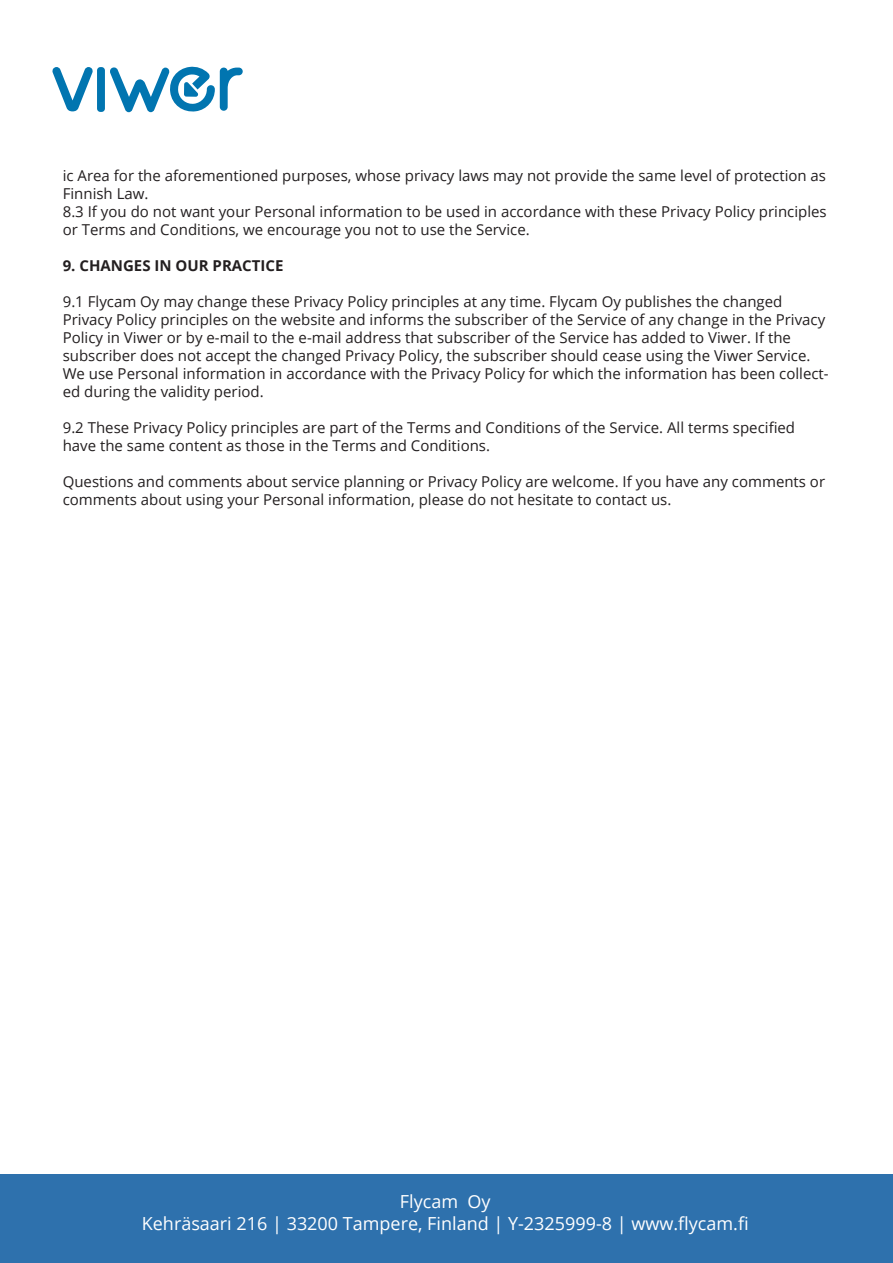
<style>
.page{position:relative;width:893px;height:1263px;background:#fff}
.page>*{position:absolute;margin:0;border:0;box-sizing:border-box;transform-origin:0 0}
.t1{font:18px/21.6px "Open Sans";color:#fff;text-align:center}
.t2{font:15px/18px "Open Sans";color:#231f20}
.t3{font:700 15px "Open Sans";color:#231f20}
</style>
<div class="page">
<svg style="left:52px;top:67px;width:41px;height:44px"></svg>
<div style="left:97px;top:67px;width:8px;height:45px;background:#0175b0;border-radius:3px"></div>
<svg style="left:110px;top:67px;width:133px;height:45px"></svg>
<div style="left:0;top:1174px;width:893px;height:89px;background:#2e71ad"></div>
<p class="t2" style="left:63px;top:166px;width:765px">ic Area for the aforementioned purposes, whose privacy laws may not provide the same level of protection as Finnish Law.<br>8.3 If you do not want your Personal information to be used in accordance with these Privacy Policy principles or Terms and Conditions, we encourage you not to use the Service.</p>
<p class="t3" style="left:63px;top:255px;width:222px">9. CHANGES IN OUR PRACTICE</p>
<p class="t2" style="left:63px;top:292px;width:767px">9.1 Flycam Oy may change these Privacy Policy principles at any time. Flycam Oy publishes the changed Privacy Policy principles on the website and informs the subscriber of the Service of any change in the Privacy Policy in Viwer or by e-mail to the e-mail address that subscriber of the Service has added to Viwer. If the subscriber does not accept the changed Privacy Policy, the subscriber should cease using the Viwer Service.<br>We use Personal information in accordance with the Privacy Policy for which the information has been collect&shy;ed during the validity period.</p>
<p class="t2" style="left:63px;top:418px;width:734px">9.2 These Privacy Policy principles are part of the Terms and Conditions of the Service. All terms specified have the same content as those in the Terms and Conditions.</p>
<p class="t2" style="left:63px;top:472px;width:764px">Questions and comments about service planning or Privacy Policy are welcome. If you have any comments or comments about using your Personal information, please do not hesitate to contact us.</p>
<p class="t1" style="left:142px;top:1190px;width:608px">Flycam Oy<br>Kehräsaari 216 | 33200 Tampere, Finland | Y-2325999-8 | www.flycam.fi</p>
</div>
